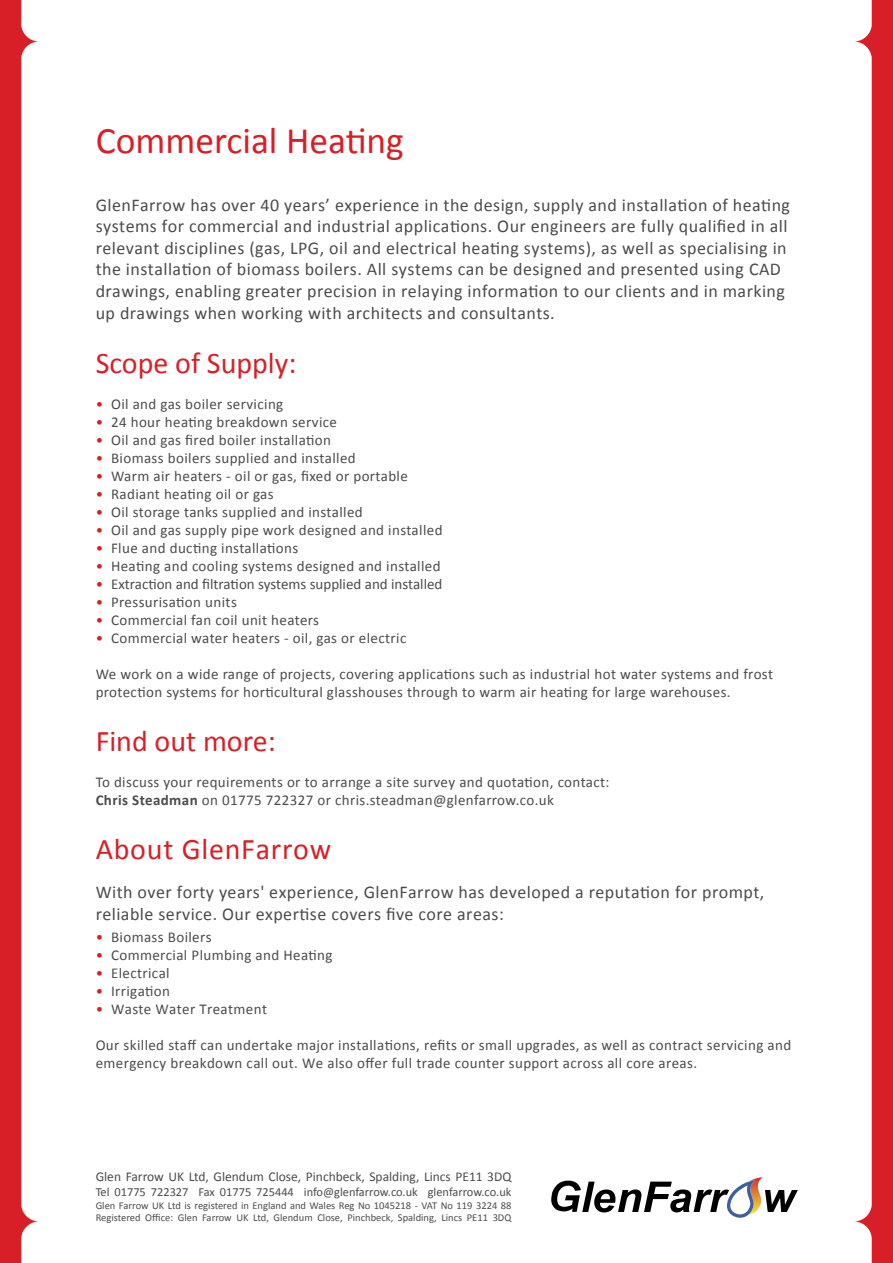
<style>
.page{position:relative;width:893px;height:1263px;background:#fff}
.page>*{position:absolute;margin:0;border:0;box-sizing:border-box;transform-origin:0 0}
.t1{font:37.5px "Calibri";color:#d81f27}
.t2{font:30px "Calibri";color:#d81f27}
.t3{font:30px "Calibri";letter-spacing:.025em;color:#d81f27}
.t4{font:18px/21.6px "Calibri";letter-spacing:.025em;color:#4a4c4b}
.t5{font:15px/18px "Calibri";letter-spacing:.025em;color:#4a4c4b}
.t6{font:15px "Calibri";color:#4a4c4b}
.t7{font:13.5px "Calibri";color:#4a4c4b}
.t8{font:12.3px "Calibri";color:#4a4c4b}
.t9{font:10.5px/12.6px "Calibri";color:#4a4c4b}
.s1{color:#d81f27}
.s2{font-weight:700}
</style>
<div class="page">
<svg style="left:855px;top:0;width:38px;height:1263px;fill:#d81f27"></svg>
<svg style="left:0;top:0;width:38px;height:1263px;fill:#d81f27"></svg>
<img style="left:752px;top:1177px;width:11px;height:35px">
<svg style="left:765px;top:1190px;width:33px;height:22px"></svg>
<svg style="left:551px;top:1180px;width:204px;height:38px"></svg>
<h1 class="t1" style="left:96px;top:117px;width:310px">Commercial Heating</h1>
<p class="t4" style="left:96px;top:194px;width:696px">GlenFarrow has over 40 years’ experience in the design, supply and installation of heating systems for commercial and industrial applications. Our engineers are fully qualified in all relevant disciplines (gas, LPG, oil and electrical heating systems), as well as specialising in the installation of biomass boilers. All systems can be designed and presented using CAD drawings, enabling greater precision in relaying information to our clients and in marking up drawings when working with architects and consultants.</p>
<h2 class="t2" style="left:96px;top:344px;width:202px">Scope of Supply:</h2>
<p class="t5" style="left:96px;top:395px;width:189px"><span class="s1">•</span> Oil and gas boiler servicing</p>
<p class="t5" style="left:96px;top:413px;width:243px"><span class="s1">•</span> 24 hour heating breakdown service</p>
<p class="t5" style="left:96px;top:431px;width:237px"><span class="s1">•</span> Oil and gas fired boiler installation</p>
<p class="t5" style="left:96px;top:449px;width:262px"><span class="s1">•</span> Biomass boilers supplied and installed</p>
<p class="t5" style="left:96px;top:467px;width:314px"><span class="s1">•</span> Warm air heaters - oil or gas, fixed or portable</p>
<p class="t5" style="left:96px;top:485px;width:179px"><span class="s1">•</span> Radiant heating oil or gas</p>
<p class="t5" style="left:96px;top:503px;width:269px"><span class="s1">•</span> Oil storage tanks supplied and installed</p>
<p class="t5" style="left:96px;top:521px;width:348px"><span class="s1">•</span> Oil and gas supply pipe work designed and installed</p>
<p class="t5" style="left:96px;top:539px;width:204px"><span class="s1">•</span> Flue and ducting installations</p>
<p class="t5" style="left:96px;top:557px;width:346px"><span class="s1">•</span> Heating and cooling systems designed and installed</p>
<p class="t6" style="left:96px;top:574px;width:348px"><span class="s1">•</span> Extraction and filtration systems supplied and installed</p>
<p class="t5" style="left:96px;top:593px;width:143px"><span class="s1">•</span> Pressurisation units</p>
<p class="t5" style="left:96px;top:611px;width:225px"><span class="s1">•</span> Commercial fan coil unit heaters</p>
<p class="t5" style="left:96px;top:629px;width:312px"><span class="s1">•</span> Commercial water heaters - oil, gas or electric</p>
<p class="t5" style="left:96px;top:665px;width:679px">We work on a wide range of projects, covering applications such as industrial hot water systems and frost protection systems for horticultural glasshouses through to warm air heating for large warehouses.</p>
<h2 class="t2" style="left:96px;top:722px;width:182px">Find out more:</h2>
<p class="t5" style="left:96px;top:773px;width:515px">To discuss your requirements or to arrange a site survey and quotation, contact:<br><span class="s2">Chris Steadman</span> on 01775 722327 or chris.steadman@glenfarrow.co.uk</p>
<h2 class="t3" style="left:96px;top:830px;width:237px">About GlenFarrow</h2>
<p class="t4" style="left:96px;top:881px;width:670px">With over forty years' experience, GlenFarrow has developed a reputation for prompt, reliable service. Our expertise covers five core areas:</p>
<p class="t5" style="left:96px;top:928px;width:117px"><span class="s1">•</span> Biomass Boilers</p>
<p class="t5" style="left:96px;top:946px;width:238px"><span class="s1">•</span> Commercial Plumbing and Heating</p>
<p class="t5" style="left:96px;top:964px;width:75px"><span class="s1">•</span> Electrical</p>
<p class="t5" style="left:96px;top:982px;width:76px"><span class="s1">•</span> Irrigation</p>
<p class="t5" style="left:96px;top:1000px;width:173px"><span class="s1">•</span> Waste Water Treatment</p>
<p class="t5" style="left:96px;top:1036px;width:697px">Our skilled staff can undertake major installations, refits or small upgrades, as well as contract servicing and emergency breakdown call out. We also offer full trade counter support across all core areas.</p>
<p class="t7" style="left:96px;top:1168px;width:417px">Glen Farrow UK Ltd, Glendum Close, Pinchbeck, Spalding, Lincs PE11 3DQ</p>
<p class="t8" style="left:96px;top:1184px;width:417px">Tel 01775 722327 Fax 01775 725444 info@glenfarrow.co.uk glenfarrow.co.uk</p>
<p class="t9" style="left:96px;top:1199px;width:417px">Glen Farrow UK Ltd is registered in England and Wales Reg No 1045218 - VAT No 119 3224 88<br>Registered Office: Glen Farrow UK Ltd, Glendum Close, Pinchbeck, Spalding, Lincs PE11 3DQ</p>
</div>
